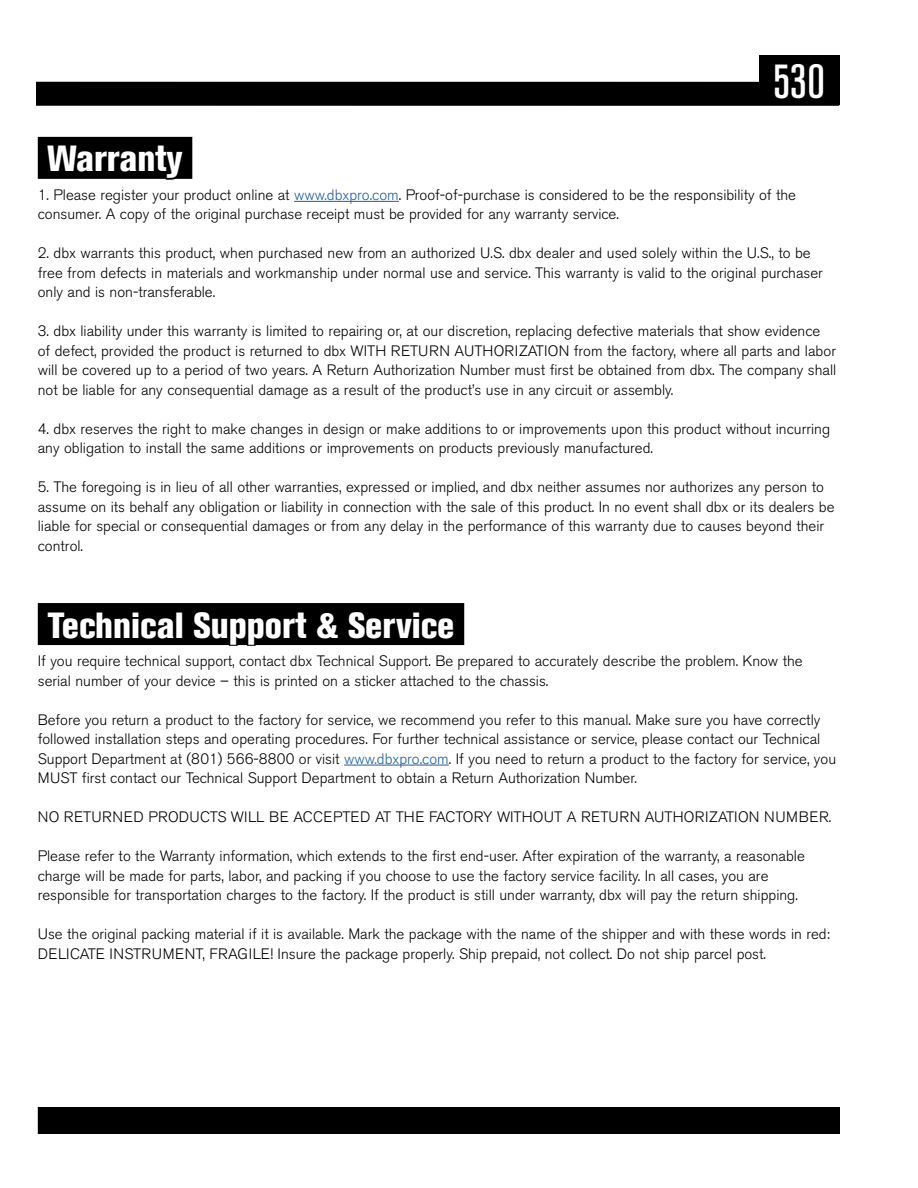
<style>
.page{position:relative;width:918px;height:1188px;background:#fff}
.page>*{position:absolute;margin:0;border:0;box-sizing:border-box;transform-origin:0 0}
.t1{font:500 condensed 47.7px "Akzidenz Grotesk BE";color:#fff}
.t2{font:800 condensed 36px "Akzidenz Grotesk BE";color:#fff}
.t3{font:300 15px/19.5px "Akzidenz Grotesk BE";color:#000}
.t4{font:300 15px "Akzidenz Grotesk BE";letter-spacing:.02em;color:#000}
.s1{color:#215e9e}
</style>
<div class="page">
<div style="left:36px;top:82px;width:803px;height:24px;background:#000"></div>
<div style="left:759px;top:55px;width:80px;height:50px;background:#000"></div>
<div style="left:39px;top:1108px;width:800px;height:25px;background:#000"></div>
<div style="left:38px;top:1107px;width:802px;height:27px;border:2px solid #000"></div>
<div style="left:38px;top:137px;width:154px;height:42px;background:#000"></div>
<svg style="left:44px;top:136px;width:142px;height:44px"></svg>
<hr style="left:294px;top:201px;width:105px;height:1px;background:#215e9e">
<div style="left:38px;top:603px;width:426px;height:42px;background:#000"></div>
<svg style="left:191px;top:645px;width:265px;height:1px"></svg>
<hr style="left:344px;top:765px;width:105px;height:1px;background:#215e9e">
<h1 class="t1" style="left:773px;top:55px;width:53px">530</h1>
<h2 class="t2" style="left:48px;top:138px;width:137px">Warranty</h2>
<p class="t3" style="left:38px;top:185px;width:760px">1. Please register your product online at <span class="s1">www.dbxpro.com</span>. Proof-of-purchase is considered to be the responsibility of the consumer. A copy of the original purchase receipt must be provided for any warranty service.</p>
<p class="t3" style="left:38px;top:244px;width:787px">2. dbx warrants this product, when purchased new from an authorized U.S. dbx dealer and used solely within the U.S., to be free from defects in materials and workmanship under normal use and service. This warranty is valid to the original purchaser only and is non-transferable.</p>
<p class="t3" style="left:38px;top:322px;width:800px">3. dbx liability under this warranty is limited to repairing or, at our discretion, replacing defective materials that show evidence of defect, provided the product is returned to dbx WITH RETURN AUTHORIZATION from the factory, where all parts and labor will be covered up to a period of two years. A Return Authorization Number must first be obtained from dbx. The company shall not be liable for any consequential damage as a result of the product’s use in any circuit or assembly.</p>
<p class="t3" style="left:38px;top:419px;width:794px">4. dbx reserves the right to make changes in design or make additions to or improvements upon this product without incurring any obligation to install the same additions or improvements on products previously manufactured.</p>
<p class="t3" style="left:38px;top:478px;width:798px">5. The foregoing is in lieu of all other warranties, expressed or implied, and dbx neither assumes nor authorizes any person to assume on its behalf any obligation or liability in connection with the sale of this product. In no event shall dbx or its dealers be liable for special or consequential damages or from any delay in the performance of this warranty due to causes beyond their control.</p>
<h2 class="t2" style="left:48px;top:604px;width:408px">Technical Support &amp; Service</h2>
<p class="t3" style="left:38px;top:651px;width:766px">If you require technical support, contact dbx Technical Support. Be prepared to accurately describe the problem. Know the serial number of your device – this is printed on a sticker attached to the chassis.</p>
<p class="t3" style="left:38px;top:710px;width:800px">Before you return a product to the factory for service, we recommend you refer to this manual. Make sure you have correctly followed installation steps and operating procedures. For further technical assistance or service, please contact our Technical Support Department at (801) 566-8800 or visit <span class="s1">www.dbxpro.com</span>. If you need to return a product to the factory for service, you MUST first contact our Technical Support Department to obtain a Return Authorization Number.</p>
<p class="t4" style="left:38px;top:808px;width:795px">NO RETURNED PRODUCTS WILL BE ACCEPTED AT THE FACTORY WITHOUT A RETURN AUTHORIZATION NUMBER.</p>
<p class="t3" style="left:38px;top:846px;width:769px">Please refer to the Warranty information, which extends to the first end-user. After expiration of the warranty, a reasonable charge will be made for parts, labor, and packing if you choose to use the factory service facility. In all cases, you are responsible for transportation charges to the factory. If the product is still under warranty, dbx will pay the return shipping.</p>
<p class="t3" style="left:38px;top:924px;width:794px">Use the original packing material if it is available. Mark the package with the name of the shipper and with these words in red:<br>DELICATE INSTRUMENT, FRAGILE! Insure the package properly. Ship prepaid, not collect. Do not ship parcel post.</p>
</div>
